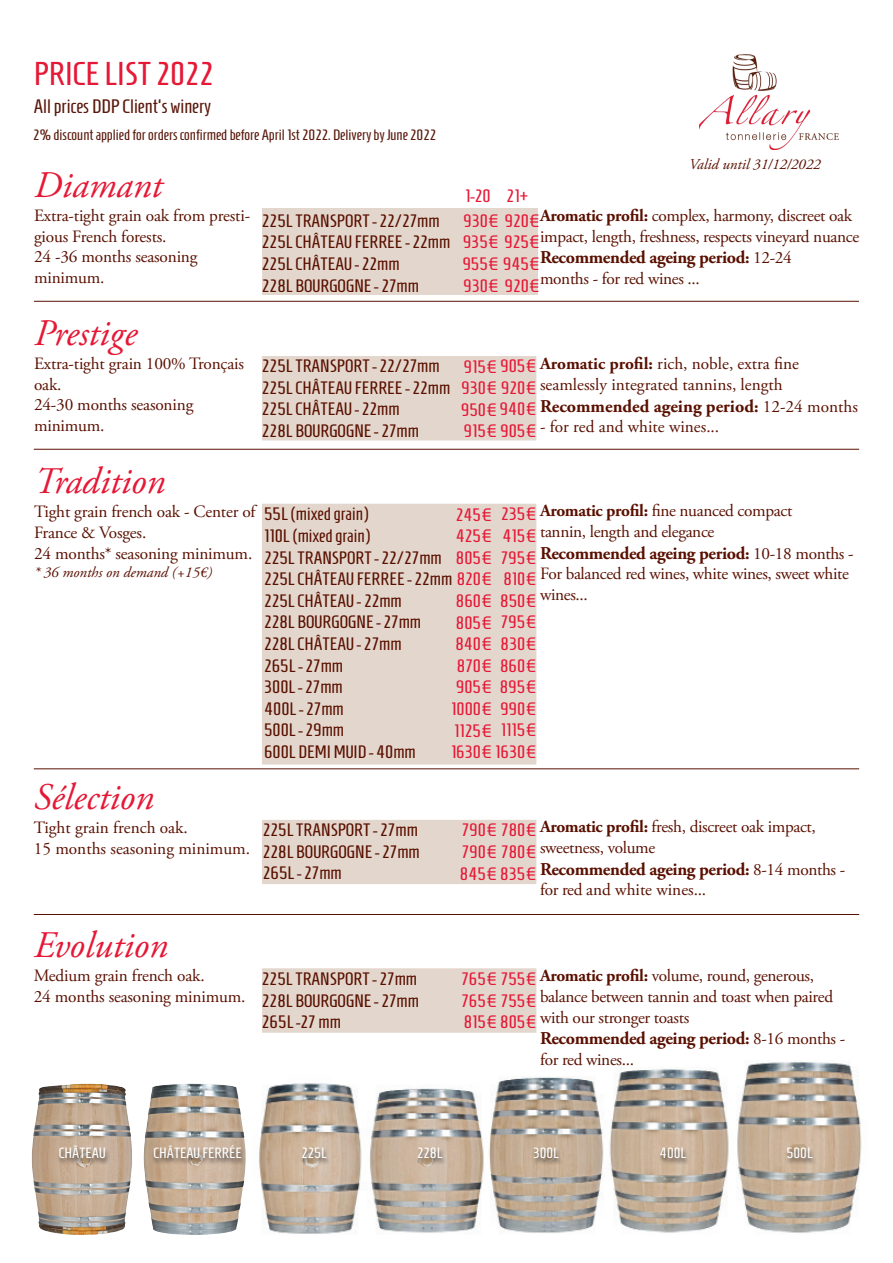
<style>
.page{position:relative;width:893px;height:1263px;background:#fff}
.page>*{position:absolute;margin:0;border:0;box-sizing:border-box;transform-origin:0 0}
.t1{font:italic 37.5px "Adobe Garamond Pro";color:#e51836}
.t2{font:33px "Homenaje";color:#e51836}
.t3{font:19.5px "Homenaje";color:#59170a}
.t4{font:18px/21.6px "Homenaje";color:#5a1000}
.t5{font:18px/21.6px "Homenaje";color:#e51836;text-align:justify}
.t6{font:700 18px "Adobe Garamond Pro";letter-spacing:-.02em;color:#5a1000}
.t7{font:700 18px "Adobe Garamond Pro";color:#5a1000}
.t8{font:17.25px/20.7px "Adobe Garamond Pro";letter-spacing:-.01em;color:#5a1000}
.t9{font:15px "Homenaje";color:#59170a}
.t10{font:italic 15px "Adobe Garamond Pro";color:#5a1000}
.t11{font:14.85px "Homenaje";color:#fff}
.s1{font-weight:700}
.s2{font-size:17.25px}
.s3{font-weight:400;font-size:17.25px}
.s4{color:#e51836}
</style>
<div class="page">
<hr style="left:34px;top:449px;width:825px;height:1px;background:#5a1000">
<div style="left:262px;top:504px;width:274px;height:261px;background:#e3d7cd"></div>
<hr style="left:34px;top:768px;width:825px;height:1px;background:#5a1000">
<div style="left:262px;top:820px;width:274px;height:64px;background:#e3d7cd"></div>
<div style="left:262px;top:968px;width:274px;height:65px;background:#e3d7cd;border:2px solid #e3d7cd"></div>
<hr style="left:34px;top:914px;width:825px;height:1px;background:#5a1000">
<img style="left:259px;top:1062px;width:603px;height:172px">
<img style="left:144px;top:1083px;width:102px;height:152px">
<div style="left:151px;top:1145px;width:95px;height:20px;background:#231f20;opacity:.75"></div>
<div style="left:299px;top:1147px;width:32px;height:18px;background:#231f20;opacity:.75"></div>
<div style="left:415px;top:1147px;width:32px;height:18px;background:#231f20;opacity:.75"></div>
<div style="left:531px;top:1147px;width:32px;height:18px;background:#231f20;opacity:.75"></div>
<div style="left:658px;top:1147px;width:33px;height:18px;background:#231f20;opacity:.75"></div>
<div style="left:784px;top:1147px;width:33px;height:18px;background:#231f20;opacity:.75"></div>
<div style="left:262px;top:208px;width:276px;height:87px;background:#e3d7cd"></div>
<hr style="left:34px;top:301px;width:825px;height:1px;background:#5a1000">
<div style="left:262px;top:356px;width:274px;height:84px;background:#e3d7cd"></div>
<img style="left:31px;top:1083px;width:59px;height:152px">
<div style="left:57px;top:1145px;width:53px;height:20px;background:#231f20;opacity:.75"></div>
<img style="left:700px;top:54px;width:139px;height:96px">
<h2 class="t2" style="left:34px;top:55px;width:181px">PRICE LIST 2022</h2>
<p class="t3" style="left:34px;top:95px;width:179px">All prices DDP Client's winery</p>
<p class="t9" style="left:33px;top:127px;width:405px">2% discount applied for orders confirmed before April 1st 2022. Delivery by June 2022</p>
<p class="t10" style="left:689px;top:155px;width:133px">Valid until 31/12/2022</p>
<h1 class="t1" style="left:34px;top:163px;width:130px">Diamant</h1>
<p class="t8" style="left:34px;top:206px;width:218px">Extra-tight grain oak from presti&shy;gious French forests.<br>24 -36 months seasoning minimum.</p>
<p class="t4" style="left:262px;top:210px;width:190px">225L TRANSPORT - 22/27mm<br>225L CHÂTEAU FERREE - 22mm<br>225L CHÂTEAU - 22mm<br>228L BOURGOGNE - 27mm</p>
<p class="t5" style="left:462px;top:210px;width:79px">930€ 920€ 935€ 925€ 955€ 945€ 930€ 920€</p>
<p class="t8" style="left:540px;top:206px;width:321px"><span class="s1">Aromatic profil:</span> complex, harmony, discreet oak impact, length, freshness, respects vineyard nuance</p>
<p class="t5" style="left:465px;top:185px;width:27px">1-20</p>
<p class="t5" style="left:507px;top:185px;width:24px">21+</p>
<p class="t6" style="left:540px;top:247px;width:253px">Recommended ageing period<span class="s2">:</span> <span class="s3">12-24</span></p>
<p class="t8" style="left:540px;top:269px;width:161px">months - for red wines ...</p>
<h1 class="t1" style="left:34px;top:311px;width:105px">Prestige</h1>
<p class="t8" style="left:34px;top:354px;width:211px">Extra-tight grain 100% Tronçais oak.<br>24-30 months seasoning minimum.</p>
<p class="t8" style="left:540px;top:354px;width:261px"><span class="s1">Aromatic profil:</span> rich, noble, extra fine seamlessly integrated tannins, length</p>
<p class="t4" style="left:262px;top:355px;width:190px">225L TRANSPORT - 22/27mm<br>225L CHÂTEAU FERREE - 22mm<br>225L CHÂTEAU - 22mm<br>228L BOURGOGNE - 27mm</p>
<p class="t5" style="left:461px;top:355px;width:77px">915€ 905€ 930€ 920€ 950€940€ 915€ 905€</p>
<p class="t7" style="left:540px;top:395px;width:319px">Recommended ageing period<span class="s2">:</span> <span class="s3">12-24 months</span></p>
<p class="t8" style="left:540px;top:417px;width:181px">- for red and white wines...</p>
<h1 class="t1" style="left:34px;top:459px;width:133px">Tradition</h1>
<p class="t8" style="left:34px;top:501px;width:223px;line-height:21.1px">Tight grain french oak - Center of<br>France &amp; Vosges.<br>24 months* seasoning minimum.</p>
<p class="t10" style="left:34px;top:563px;width:180px">* 36 months on demand (+15€)</p>
<p class="t8" style="left:540px;top:501px;width:254px"><span class="s1">Aromatic profil:</span> fine nuanced compact tannin, length and elegance</p>
<p class="t6" style="left:540px;top:542px;width:315px">Recommended ageing period<span class="s2">:</span> <span class="s3">10-18 months -</span></p>
<p class="t8" style="left:540px;top:564px;width:310px">For balanced red wines, white wines, sweet white wines...</p>
<p class="t4" style="left:264px;top:503px;width:230px">55L (mixed grain)<br>110L (mixed grain)<br>225L TRANSPORT - 22/27mm<br>225L CHÂTEAU FERREE - 22mm <span class="s4">820€<br></span>225L CHÂTEAU - 22mm<br>228L BOURGOGNE - 27mm<br>228L CHÂTEAU - 27mm<br>265L - 27mm<br>300L - 27mm<br>400L - 27mm<br>500L - 29mm<br>600L DEMI MUID - 40mm</p>
<p class="t5" style="left:501px;top:503px;width:37px">235€ 415€ 795€ 810€</p>
<p class="t5" style="left:501px;top:611px;width:37px">795€<br>830€</p>
<p class="t5" style="left:456px;top:503px;width:38px">245€ 425€ 805€</p>
<p class="t5" style="left:456px;top:590px;width:82px">860€ 850€</p>
<p class="t5" style="left:456px;top:611px;width:38px">805€</p>
<p class="t5" style="left:455px;top:633px;width:38px">840€</p>
<p class="t5" style="left:457px;top:655px;width:81px">870€ 860€</p>
<p class="t5" style="left:456px;top:676px;width:82px">905€ 895€</p>
<p class="t5" style="left:451px;top:698px;width:87px">1000€ 990€</p>
<p class="t5" style="left:454px;top:719px;width:39px">1125€</p>
<p class="t5" style="left:451px;top:741px;width:87px">1630€ 1630€</p>
<p class="t5" style="left:501px;top:719px;width:37px">1115€</p>
<h1 class="t1" style="left:34px;top:775px;width:122px">Sélection</h1>
<p class="t8" style="left:34px;top:817px;width:218px">Tight grain french oak.<br>15 months seasoning minimum.</p>
<p class="t4" style="left:263px;top:819px;width:158px;text-align:justify">225L TRANSPORT - 27mm 228L BOURGOGNE - 27mm 265L - 27mm</p>
<p class="t5" style="left:460px;top:819px;width:78px">790€ 780€ 790€ 780€ 845€ 835€</p>
<p class="t8" style="left:540px;top:817px;width:277px"><span class="s1">Aromatic profil:</span> fresh, discreet oak impact, sweetness, volume</p>
<p class="t6" style="left:540px;top:858px;width:307px">Recommended ageing period<span class="s2">:</span> <span class="s3">8-14 months -</span></p>
<p class="t8" style="left:540px;top:880px;width:167px">for red and white wines...</p>
<h1 class="t1" style="left:34px;top:923px;width:135px">Evolution</h1>
<p class="t8" style="left:34px;top:966px;width:213px">Medium grain french oak.<br>24 months seasoning minimum.</p>
<p class="t4" style="left:262px;top:968px;width:158px;text-align:justify">225L TRANSPORT - 27mm 228L BOURGOGNE - 27mm 265L -27 mm</p>
<p class="t5" style="left:461px;top:968px;width:77px">765€ 755€ 765€ 755€ 815€ 805€</p>
<p class="t8" style="left:540px;top:966px;width:295px"><span class="s1">Aromatic profil:</span> volume, round, generous, balance between tannin and toast when paired with our stronger toasts</p>
<p class="t6" style="left:540px;top:1028px;width:307px">Recommended ageing period<span class="s2">:</span> <span class="s3">8-16 months -</span></p>
<p class="t8" style="left:540px;top:1050px;width:95px">for red wines...</p>
<p class="t11" style="left:59px;top:1144px;width:48px">CHÂTEAU</p>
<p class="t11" style="left:153px;top:1144px;width:90px">CHÂTEAU FERRÉE</p>
<p class="t11" style="left:301px;top:1144px;width:27px">225L</p>
<p class="t11" style="left:417px;top:1144px;width:27px">228L</p>
<p class="t11" style="left:533px;top:1144px;width:27px">300L</p>
<p class="t11" style="left:660px;top:1144px;width:28px">400L</p>
<p class="t11" style="left:786px;top:1144px;width:28px">500L</p>
</div>
